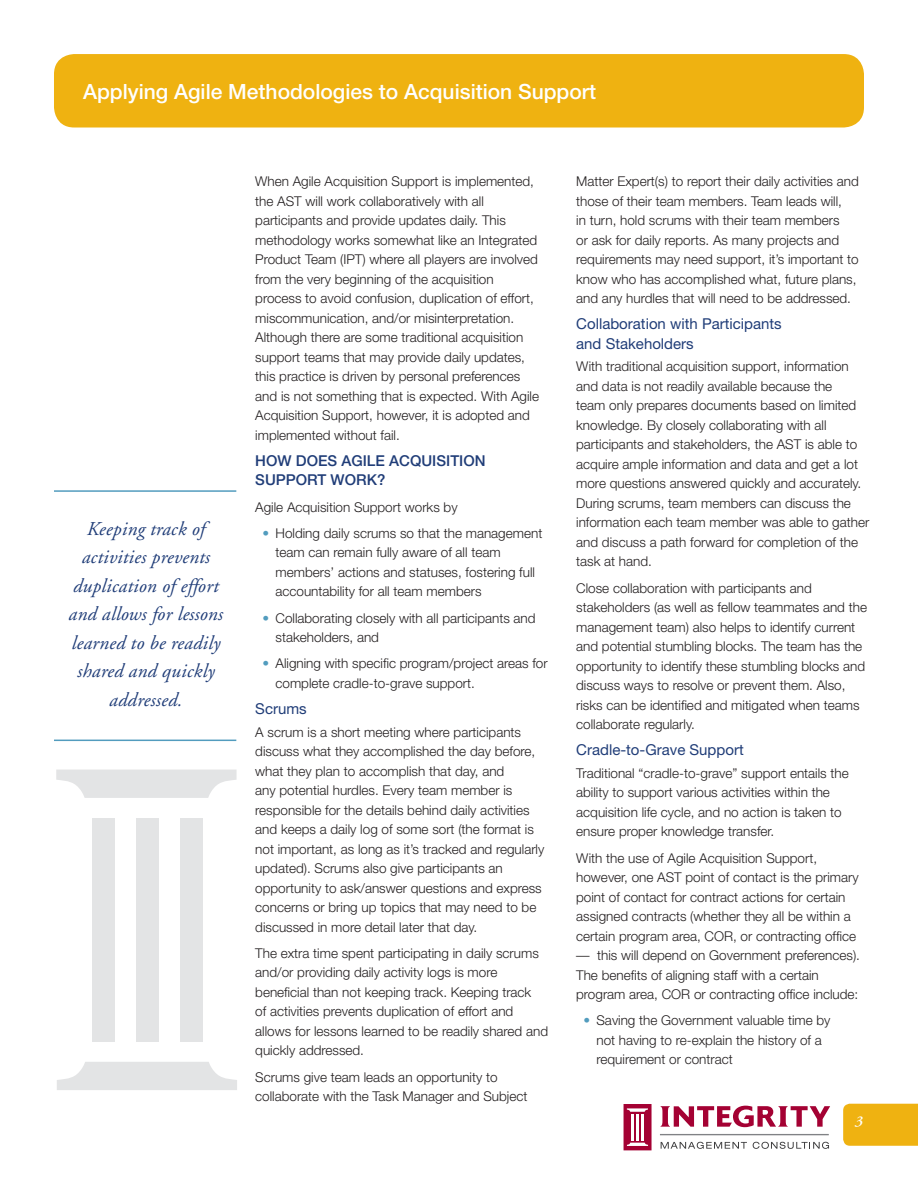
<style>
.page{position:relative;width:918px;height:1188px;background:#fff}
.page>*{position:absolute;margin:0;border:0;box-sizing:border-box;transform-origin:0 0}
.t1{font:500 21px "Helvetica Neue";color:#fff}
.t2{font:italic 19.5px/28.5px "Adobe Garamond";letter-spacing:.01em;color:#203d78;text-align:center}
.t3{font:15px/19.5px "Helvetica Neue";color:#203d78}
.t4{font:500 15px/19.5px "Helvetica Neue";color:#203d78}
.t5{font:italic 600 15px "Adobe Garamond";color:#fff}
.t6{font:300 13.5px/19.5px "Helvetica Neue";color:#231f20}
.s1{color:#529cbe}
</style>
<div class="page">
<div style="left:843px;top:1104px;width:75px;height:42px;background:#efb211"></div>
<svg style="left:56px;top:770px;width:181px;height:28px"></svg>
<div style="left:92px;top:818px;width:23px;height:223px;background:#e3e4e5"></div>
<div style="left:136px;top:818px;width:23px;height:223px;background:#e3e4e5"></div>
<div style="left:180px;top:818px;width:23px;height:223px;background:#e3e4e5"></div>
<svg style="left:57px;top:1062px;width:180px;height:28px"></svg>
<hr style="left:54px;top:740px;width:182px;height:1px;background:#529cbe">
<div style="left:54px;top:54px;width:810px;height:74px;background:#efb211;border-radius:20px"></div>
<hr style="left:660px;top:1134px;width:169px;height:1px;background:#808285">
<svg style="left:660px;top:1106px;width:170px;height:21px"></svg>
<svg style="left:661px;top:1142px;width:86px;height:7px"></svg>
<svg style="left:753px;top:1142px;width:76px;height:7px"></svg>
<div style="left:624px;top:1104px;width:28px;height:46px;background:#a40133"></div>
<svg style="left:627px;top:1108px;width:21px;height:4px"></svg>
<hr style="left:631px;top:1114px;width:3px;height:26px;background:#fff">
<hr style="left:636px;top:1114px;width:3px;height:26px;background:#fff">
<hr style="left:641px;top:1114px;width:3px;height:26px;background:#fff">
<svg style="left:627px;top:1143px;width:21px;height:3px"></svg>
<hr style="left:54px;top:490px;width:182px;height:2px;background:#529cbe">
<h1 class="t1" style="left:83px;top:79px;width:515px">Applying Agile Methodologies to Acquisition Support</h1>
<h2 class="t2" style="left:68px;top:515px;width:156px">Keeping track of activities prevents duplication of effort and allows for lessons learned to be readily shared and quickly addressed.</h2>
<p class="t6" style="left:255px;top:171px;width:285px">When Agile Acquisition Support is implemented, the AST will work collaboratively with all participants and provide updates daily. This methodology works somewhat like an Integrated Product Team (IPT) where all players are involved from the very beginning of the acquisition process to avoid confusion, duplication of effort, miscommunication, and/or misinterpretation.<br>Although there are some traditional acquisition support teams that may provide daily updates, this practice is driven by personal preferences and is not something that is expected. With Agile Acquisition Support, however, it is adopted and implemented without fail.</p>
<p class="t4" style="left:255px;top:451px;width:232px">How Does Agile Acquisition<br>Support Work?</p>
<p class="t6" style="left:255px;top:497px;width:204px">Agile Acquisition Support works by</p>
<p class="t6" style="left:276px;top:523px;width:268px;text-indent:-13px"><span class="s1">•</span> Holding daily scrums so that the management team can remain fully aware of all team members’ actions and statuses, fostering full accountability for all team members</p>
<p class="t6" style="left:276px;top:608px;width:262px;text-indent:-13px"><span class="s1">•</span> Collaborating closely with all participants and stakeholders, and</p>
<p class="t6" style="left:276px;top:654px;width:274px;text-indent:-13px"><span class="s1">•</span> Aligning with specific program/project areas for complete cradle-to-grave support.</p>
<p class="t3" style="left:255px;top:699px;width:53px">Scrums</p>
<p class="t6" style="left:255px;top:722px;width:291px">A scrum is a short meeting where participants discuss what they accomplished the day before, what they plan to accomplish that day, and<br>any potential hurdles. Every team member is responsible for the details behind daily activities and keeps a daily log of some sort (the format is not important, as long as it’s tracked and regularly updated). Scrums also give participants an opportunity to ask/answer questions and express concerns or bring up topics that may need to be discussed in more detail later that day.</p>
<p class="t6" style="left:255px;top:943px;width:294px">The extra time spent participating in daily scrums and/or providing daily activity logs is more beneficial than not keeping track. Keeping track<br>of activities prevents duplication of effort and allows for lessons learned to be readily shared and quickly addressed.</p>
<p class="t6" style="left:255px;top:1067px;width:274px">Scrums give team leads an opportunity to collaborate with the Task Manager and Subject</p>
<p class="t6" style="left:576px;top:171px;width:284px">Matter Expert(s) to report their daily activities and those of their team members. Team leads will,<br>in turn, hold scrums with their team members<br>or ask for daily reports. As many projects and requirements may need support, it’s important to know who has accomplished what, future plans, and any hurdles that will need to be addressed.</p>
<p class="t3" style="left:576px;top:314px;width:207px">Collaboration with Participants and Stakeholders</p>
<p class="t6" style="left:576px;top:357px;width:295px">With traditional acquisition support, information and data is not readily available because the<br>team only prepares documents based on limited knowledge. By closely collaborating with all participants and stakeholders, the AST is able to acquire ample information and data and get a lot more questions answered quickly and accurately.<br>During scrums, team members can discuss the information each team member was able to gather and discuss a path forward for completion of the task at hand.</p>
<p class="t6" style="left:576px;top:578px;width:292px">Close collaboration with participants and stakeholders (as well as fellow teammates and the management team) also helps to identify current and potential stumbling blocks. The team has the opportunity to identify these stumbling blocks and discuss ways to resolve or prevent them. Also, risks can be identified and mitigated when teams collaborate regularly.</p>
<p class="t3" style="left:576px;top:740px;width:169px">Cradle-to-Grave Support</p>
<p class="t6" style="left:576px;top:763px;width:274px">Traditional “cradle-to-grave” support entails the ability to support various activities within the acquisition life cycle, and no action is taken to ensure proper knowledge transfer.</p>
<p class="t6" style="left:576px;top:848px;width:284px">With the use of Agile Acquisition Support, however, one AST point of contact is the primary point of contact for contract actions for certain assigned contracts (whether they all be within a certain program area, COR, or contracting office</p>
<p class="t6" style="left:576px;top:945px;width:285px">— this will depend on Government preferences).<br>The benefits of aligning staff with a certain program area, COR or contracting office include:</p>
<p class="t6" style="left:596px;top:1010px;width:236px;text-indent:-13px"><span class="s1">•</span> Saving the Government valuable time by not having to re-explain the history of a requirement or contract</p>
<p class="t5" style="left:854px;top:1113px;width:9px">3</p>
</div>
